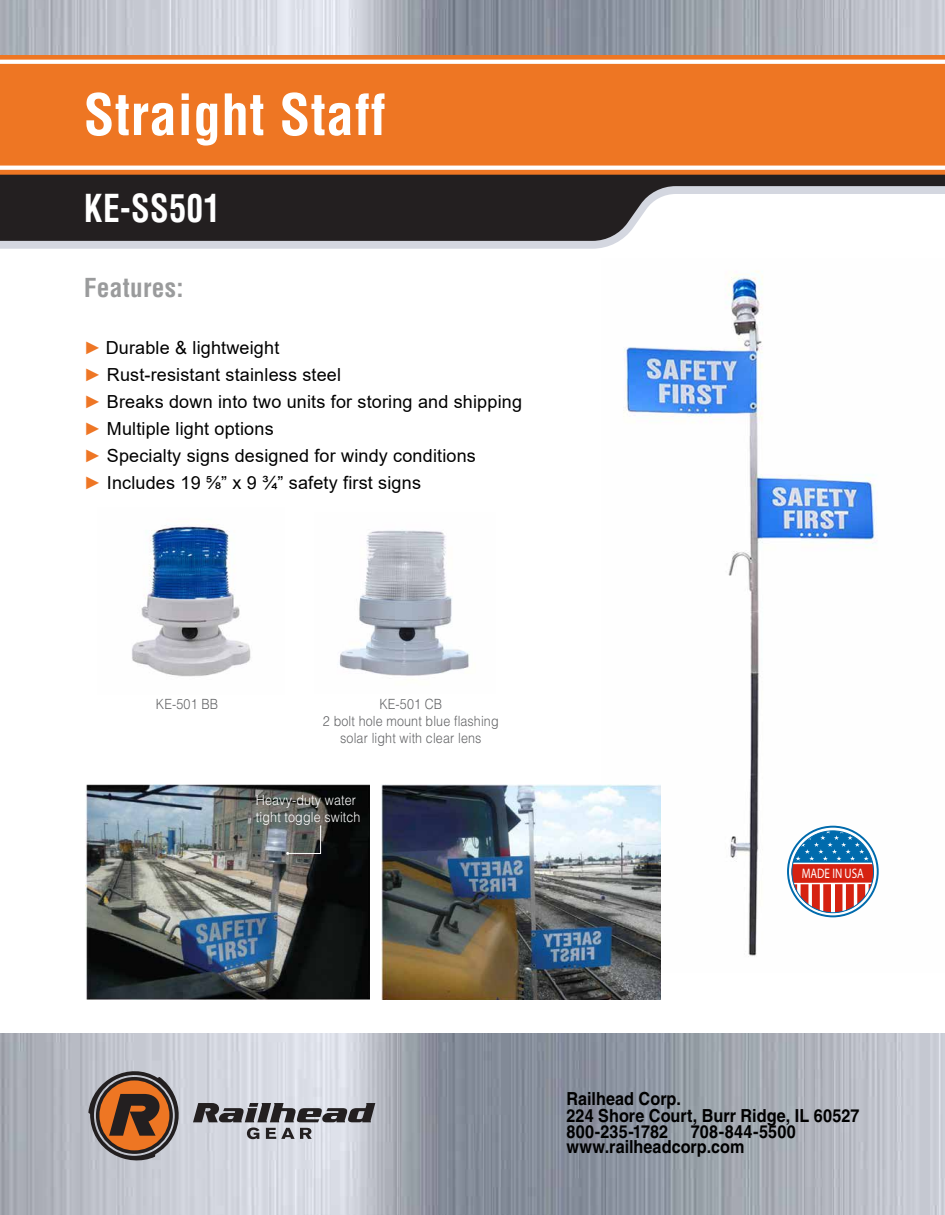
<style>
.page{position:relative;width:945px;height:1215px;background:#fff}
.page>*{position:absolute;margin:0;border:0;box-sizing:border-box;transform-origin:0 0}
.t1{font:700 condensed 55.5px "Helvetica LT Std";letter-spacing:.01em;color:#fff}
.t2{font:700 condensed 37.65px "Helvetica LT Std";letter-spacing:.01em;color:#fff;scale:.89 1}
.t3{font:700 condensed 25.5px "Helvetica LT Std";letter-spacing:.01em;color:#9a9b9c}
.t4{font:18px/27px "Arial";letter-spacing:.01em;color:#000}
.t5{font:700 18px/16.5px "Helvetica LT Std";letter-spacing:.005em;color:#000;scale:.9 1}
.t6{font:300 14.1px/16.8px "Helvetica LT Std";letter-spacing:.01em;color:#636466;text-align:center;scale:.89 1}
.t7{font:300 14.1px/16.8px "Helvetica LT Std";letter-spacing:.01em;color:#fff;scale:.89 1}
.t8{font:13.8px "Elsie";color:#fff;scale:.8 1}
.s1{color:#ee7625}
</style>
<div class="page">
<img style="left:0;top:0;width:945px;height:1215px">
<div style="left:0;top:122px;width:945px;height:911px;background:#fff"></div>
<svg style="left:247px;top:1128px;width:13px;height:11px"></svg>
<svg style="left:266px;top:1128px;width:46px;height:11px"></svg>
<svg style="left:88px;top:1060px;width:99px;height:109px;background:#9d8273"></svg>
<svg style="left:193px;top:1103px;width:182px;height:19px;background:#6c6b6f"></svg>
<div style="left:0;top:55px;width:945px;height:120px;background:#ee7623"></div>
<svg style="left:0;top:60px;width:945px;height:4px;background:#fefaf7"></svg>
<svg style="left:0;top:241px;width:619px;height:8px;background:#d5d8e1"></svg>
<svg style="left:0;top:175px;width:945px;height:66px;fill:#231f20"></svg>
<svg style="left:0;top:166px;width:945px;height:4px;background:#fef8f4"></svg>
<img style="left:623px;top:271px;width:256px;height:686px">
<img style="left:132px;top:525px;width:119px;height:152px">
<img style="left:339px;top:530px;width:131px;height:146px">
<img style="left:382px;top:784px;width:279px;height:216px">
<img style="left:85px;top:784px;width:284px;height:216px">
<div style="left:787px;top:826px;width:92px;height:91px;border:2px solid #006bad;border-radius:50%"></div>
<svg style="left:792px;top:829px;width:82px;height:84px"></svg>
<div style="left:792px;top:831px;width:82px;height:82px;border:1px solid #006bad;border-radius:50%"></div>
<svg style="left:286px;top:825px;width:35px;height:30px"></svg>
<h1 class="t1" style="left:84px;top:80px;width:303px">Straight Staff</h1>
<h2 class="t2" style="left:84px;top:184px;width:155px">KE-SS501</h2>
<h3 class="t3" style="left:84px;top:272px;width:101px">Features:</h3>
<p class="t4" style="left:84px;top:334px;width:440px"><span class="s1">►</span> Durable &amp; lightweight<br><span class="s1">►</span> Rust-resistant stainless steel<br><span class="s1">►</span> Breaks down into two units for storing and shipping <span class="s1">►</span> Multiple light options<br><span class="s1">►</span> Specialty signs designed for windy conditions<br><span class="s1">►</span> Includes 19 ⅝” x 9 ¾” safety first signs</p>
<p class="t6" style="left:156px;top:695px;width:72px">KE-501 BB</p>
<p class="t6" style="left:323px;top:695px;width:199px">KE-501 CB<br>2 bolt hole mount blue flashing solar light with clear lens</p>
<p class="t7" style="left:256px;top:792px;width:119px">Heavy-duty water tight toggle switch</p>
<p class="t8" style="left:802px;top:864px;width:79px">MADE IN USA</p>
<p class="t5" style="left:566px;top:1091px;width:327px">Railhead Corp.<br>224 Shore Court, Burr Ridge, IL 60527<br>800-235-1782</p>
<p class="t5" style="left:566px;top:1124px;width:257px;line-height:15px;text-indent:124px">708-844-5500 www.railheadcorp.com</p>
</div>
